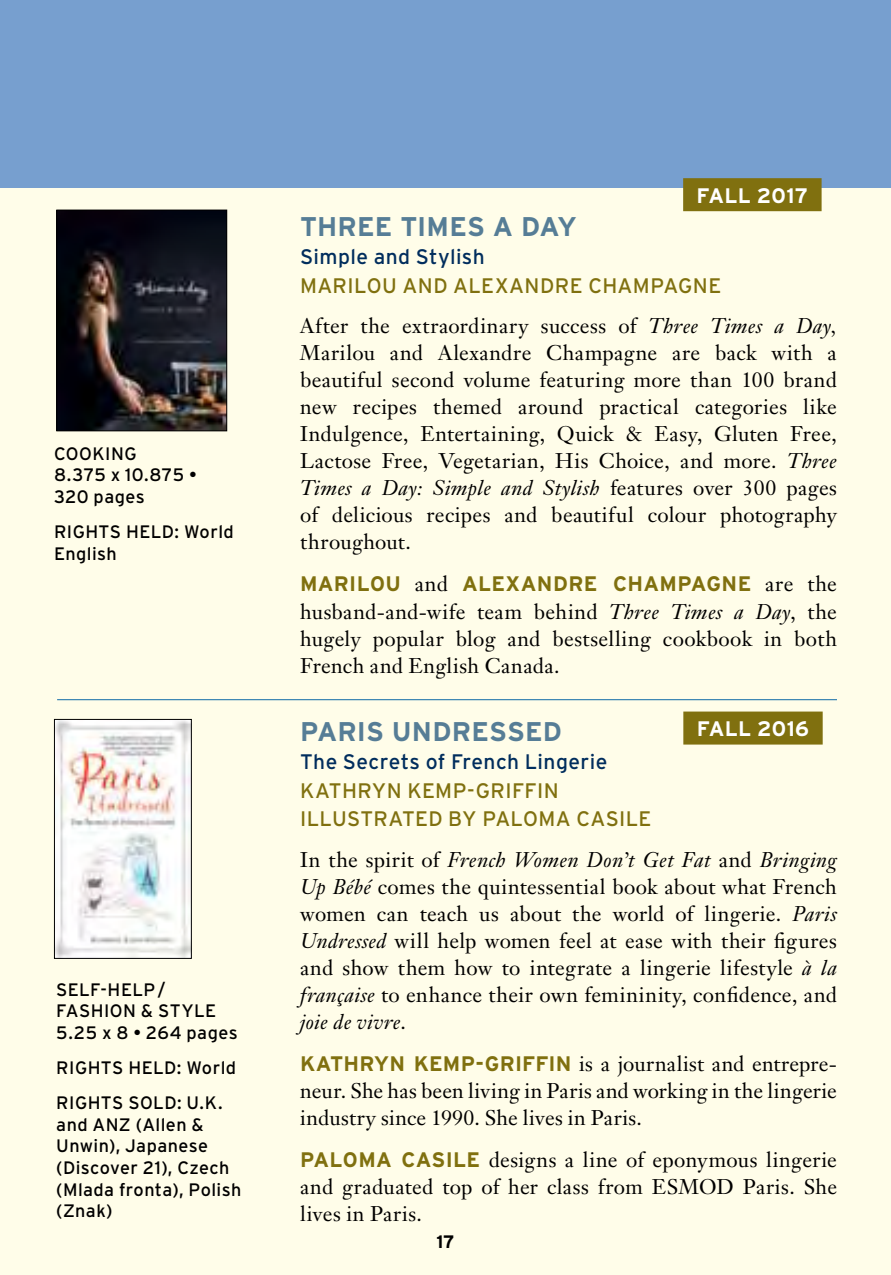
<style>
.page{position:relative;width:891px;height:1275px;background:#fff}
.page>*{position:absolute;margin:0;border:0;box-sizing:border-box;transform-origin:0 0}
.t1{font:700 27px "Interstate";letter-spacing:.005em;color:#567d96}
.t2{font:21px/27px "Janson Text";letter-spacing:.015em;color:#000;text-align:justify}
.t3{font:21px/28.5px "Interstate";letter-spacing:.015em;color:#80700f}
.t4{font:21px "Interstate";letter-spacing:.02em;color:#002d5d}
.t5{font:700 21px "Interstate";letter-spacing:.015em;color:#80700f}
.t6{font:700 21px "Interstate";letter-spacing:.015em;color:#fff}
.t7{font:18px/21.6px "Interstate";letter-spacing:.02em;color:#000}
.t8{font:700 18px "Interstate";color:#000}
.s1{font-style:italic}
.s2{font-family:"Janson Text";font-weight:400;color:#000}
.s3{font-family:"Interstate";font-weight:700;color:#80700f}
</style>
<div class="page">
<div style="left:0;top:0;width:891px;height:1274px;background:#fffde9"></div>
<div style="left:0;top:0;width:891px;height:187px;background:#779fcf"></div>
<div style="left:683px;top:178px;width:139px;height:33px;background:#80700f"></div>
<hr style="left:57px;top:699px;width:780px;height:1px;background:#3682b2">
<div style="left:683px;top:711px;width:140px;height:33px;background:#80700f"></div>
<img style="left:56px;top:721px;width:134px;height:235px">
<div style="left:54px;top:719px;width:138px;height:239px;border:1px solid #000"></div>
<img style="left:58px;top:212px;width:167px;height:217px">
<div style="left:56px;top:210px;width:171px;height:221px;border:1px solid #000"></div>
<p class="t7" style="left:54px;top:442px;width:144px">COOKING<br>8.375 x 10.875 •<br>320 pages</p>
<p class="t7" style="left:54px;top:520px;width:181px">RIGHTS HELD: World<br>English</p>
<p class="t7" style="left:56px;top:978px;width:183px">SELF-HELP/<br>FASHION &amp; STYLE<br>5.25 x 8 • 264 pages</p>
<p class="t7" style="left:56px;top:1049px;width:181px;line-height:35.1px">RIGHTS HELD: World<br>RIGHTS SOLD: U.K.</p>
<p class="t7" style="left:56px;top:1113px;width:187px">and ANZ (Allen &amp;<br>Unwin), Japanese (Discover 21), Czech (Mlada fronta), Polish (Znak)</p>
<p class="t6" style="left:697px;top:183px;width:113px">FALL 2017</p>
<p class="t1" style="left:300px;top:211px;width:278px">THREE TIMES A DAY</p>
<p class="t4" style="left:300px;top:245px;width:186px">Simple and Stylish</p>
<p class="t3" style="left:300px;top:271px;width:423px">MARILOU AND ALEXANDRE CHAMPAGNE</p>
<p class="t2" style="left:300px;top:312px;width:538px">After the extraordinary success of <span class="s1">Three Times a Day, </span>Marilou and Alexandre Champagne are back with a beautiful second volume featuring more than 100 brand new recipes themed around practical categories like Indulgence, Entertaining, Quick &amp; Easy, Gluten Free, Lactose Free, Vegetarian, His Choice, and more. <span class="s1">Three Times a Day: Simple and Stylish</span> features over 300 pages of delicious recipes and beautiful colour photography throughout.</p>
<p class="t5" style="left:300px;top:572px;width:538px">MARILOU <span class="s2">and</span> ALEXANDRE CHAMPAGNE <span class="s2">are the</span></p>
<p class="t2" style="left:300px;top:597px;width:538px">husband-and-wife team behind <span class="s1">Three Times a Day</span>, the hugely popular blog and bestselling cookbook in both French and English Canada.</p>
<p class="t6" style="left:697px;top:716px;width:114px">FALL 2016</p>
<p class="t1" style="left:300px;top:716px;width:263px">PARIS UNDRESSED</p>
<p class="t4" style="left:300px;top:750px;width:309px">The Secrets of French Lingerie</p>
<p class="t3" style="left:300px;top:776px;width:353px">KATHRYN KEMP-GRIFFIN<br>ILLUSTRATED BY PALOMA CASILE</p>
<p class="t2" style="left:300px;top:845px;width:538px">In the spirit of <span class="s1">French Women Don’t Get Fat</span> and <span class="s1">Bringing Up Bébé</span> comes the quintessential book about what French women can teach us about the world of lingerie. <span class="s1">Paris Undressed</span> will help women feel at ease with their figures and show them how to integrate a lingerie lifestyle <span class="s1">à la française</span> to enhance their own femininity, confidence, and <span class="s1">joie de vivre</span>.</p>
<p class="t2" style="left:300px;top:1050px;width:538px"><span class="s3">KATHRYN KEMP-GRIFFIN</span> is a journalist and entrepre&shy;neur. She has been living in Paris and working in the lingerie industry since 1990. She lives in Paris.</p>
<p class="t2" style="left:300px;top:1146px;width:538px"><span class="s3">PALOMA CASILE</span> designs a line of eponymous lingerie and graduated top of her class from ESMOD Paris. She lives in Paris.</p>
<p class="t8" style="left:436px;top:1231px;width:20px">17</p>
</div>
